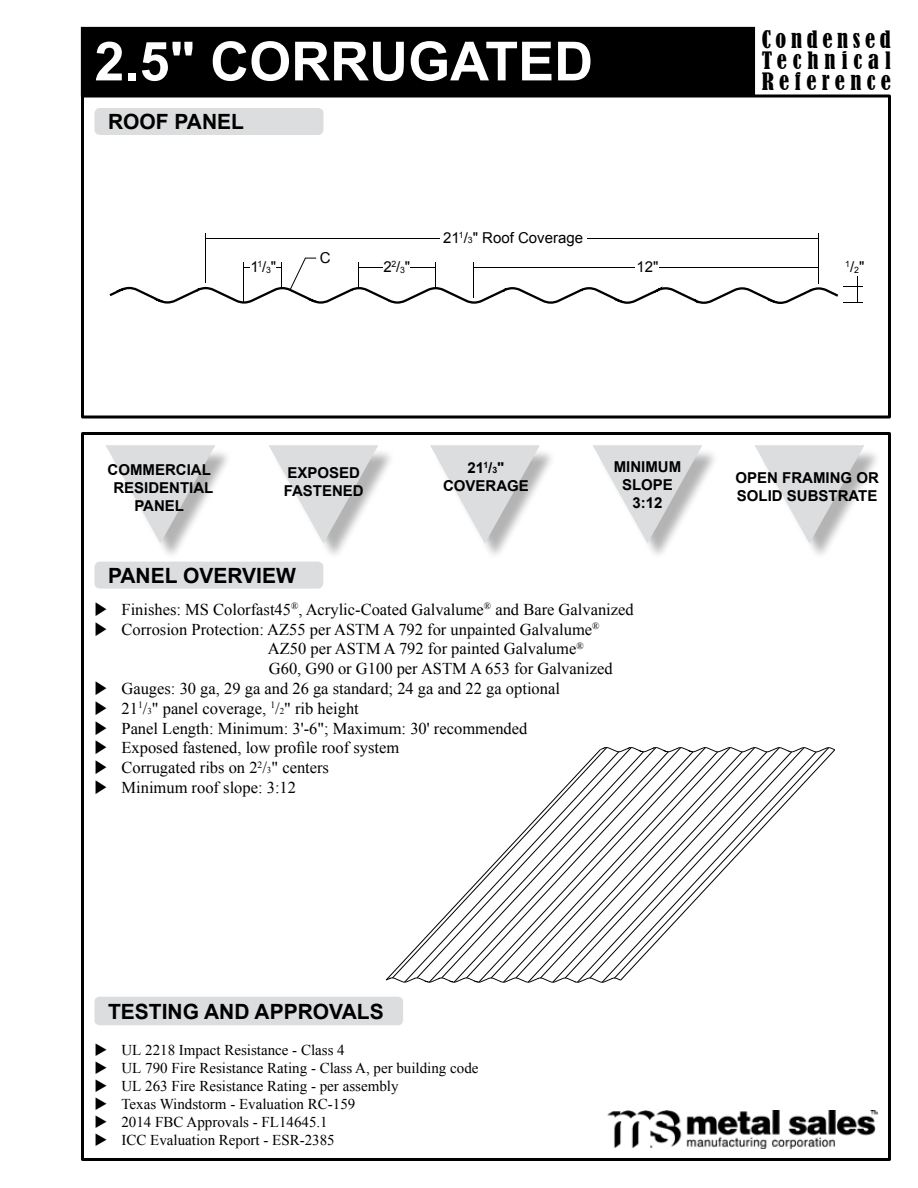
<style>
.page{position:relative;width:918px;height:1188px;background:#fff}
.page>*{position:absolute;margin:0;border:0;box-sizing:border-box;transform-origin:0 0}
.t1{font:700 54px "Arial";color:#fff}
.t2{font:condensed 22.5px/21px "Bernard";letter-spacing:.24em;color:#000;text-align:justify}
.t3{font:700 21px "Arial";color:#000}
.t4{font:16.5px/19.8px "Times New Roman";color:#000}
.t5{font:15px "Times New Roman";color:#000}
.t6{font:700 15px/18px "Arial";color:#000;text-align:center}
.t7{font:15px "Arial";color:#000}
.t8{font:8.7px "Arial";color:#000}
.s1{font-size:8.7px}
.s2{font-size:15px}
.s3{font-size:9px}
</style>
<div class="page">
<div style="left:81px;top:94px;width:810px;height:324px;border:3px solid #000"></div>
<div style="left:81px;top:432px;width:810px;height:729px;border:3px solid #000"></div>
<div style="left:81px;top:27px;width:674px;height:69px;background:#000"></div>
<img style="left:608px;top:1111px;width:270px;height:37px">
<div style="left:434px;top:448px;width:123px;height:113px;background:#000;opacity:.3"></div>
<svg style="left:430px;top:445px;width:110px;height:98px"></svg>
<div style="left:272px;top:448px;width:123px;height:113px;background:#000;opacity:.3"></div>
<svg style="left:269px;top:445px;width:110px;height:98px"></svg>
<div style="left:596px;top:448px;width:123px;height:113px;background:#000;opacity:.3"></div>
<svg style="left:593px;top:445px;width:110px;height:98px"></svg>
<div style="left:758px;top:448px;width:123px;height:113px;background:#000;opacity:.3"></div>
<svg style="left:755px;top:445px;width:110px;height:98px"></svg>
<div style="left:109px;top:448px;width:123px;height:113px;background:#000;opacity:.3"></div>
<svg style="left:106px;top:445px;width:109px;height:98px"></svg>
<div style="left:94px;top:562px;width:229px;height:27px;background:#dcddde;border-radius:5px"></div>
<div style="left:94px;top:997px;width:309px;height:28px;background:#dcddde;border-radius:5px"></div>
<hr style="left:205px;top:239px;width:614px;height:1px;background:#000">
<hr style="left:818px;top:234px;width:1px;height:50px;background:#000">
<hr style="left:205px;top:234px;width:1px;height:49px;background:#000">
<svg style="left:109px;top:258px;width:753px;height:46px"></svg>
<div style="left:250px;top:259px;width:26px;height:15px;background:#fff"></div>
<div style="left:383px;top:259px;width:27px;height:15px;background:#fff"></div>
<div style="left:440px;top:232px;width:146px;height:16px;background:#fff"></div>
<div style="left:636px;top:261px;width:23px;height:16px;background:#fff"></div>
<div style="left:94px;top:108px;width:229px;height:27px;background:#dcddde;border-radius:5px"></div>
<svg style="left:385px;top:979px;width:220px;height:4px"></svg>
<svg style="left:386px;top:750px;width:447px;height:232px"></svg>
<svg style="left:599px;top:747px;width:237px;height:6px"></svg>
<div style="left:317px;top:250px;width:17px;height:15px;background:#fff"></div>
<h1 class="t1" style="left:94px;top:25px;width:500px">2.5" CORRUGATED</h1>
<p class="t3" style="left:108px;top:107px;width:138px">ROOF PANEL</p>
<p class="t7" style="left:320px;top:248px;width:12px">C</p>
<p class="t7" style="left:250px;top:257px;width:27px">1<sup>1</sup>/<span class="s1">3</span>"</p>
<p class="t7" style="left:383px;top:257px;width:28px">2<sup>2</sup>/<span class="s1">3</span>"</p>
<p class="t7" style="left:443px;top:228px;width:141px">21<sup>1</sup>/<span class="s1">3</span>" Roof Coverage</p>
<h2 class="t2" style="left:762px;top:29px;width:131px">Condensed Technical Reference</h2>
<p class="t7" style="left:636px;top:257px;width:24px">12"</p>
<p class="t8" style="left:845px;top:261px;width:21px">1<span class="s2">/</span>2<span class="s2">"</span></p>
<p class="t6" style="left:108px;top:461px;width:107px">COMMERCIAL<br>RESIDENTIAL<br>PANEL</p>
<p class="t6" style="left:443px;top:459px;width:87px">21<sup>1</sup>/<span class="s1">3</span>"<br>COVERAGE</p>
<p class="t6" style="left:614px;top:458px;width:69px">MINIMUM<br>SLOPE<br>3:12</p>
<p class="t6" style="left:284px;top:464px;width:82px;text-align:left">EXPOSED<br>FASTENED</p>
<p class="t3" style="left:108px;top:561px;width:189px">PANEL OVERVIEW</p>
<p class="t4" style="left:94px;top:599px;width:541px">◆ Finishes: MS Colorfast45<sup>®</sup>, Acrylic-Coated Galvalume<sup>®</sup> and Bare Galvanized</p>
<p class="t4" style="left:268px;top:619px;width:346px;text-indent:-173px">◆ Corrosion Protection: AZ55 per ASTM A 792 for unpainted Galvalume<sup>®<br></sup>AZ50 per ASTM A 792 for painted Galvalume<sup>®<br></sup>G60, G90 or G100 per ASTM A 653 for Galvanized</p>
<p class="t4" style="left:94px;top:678px;width:467px">◆ Gauges: 30 ga, 29 ga and 26 ga standard; 24 ga and 22 ga optional</p>
<p class="t4" style="left:94px;top:698px;width:266px">◆ 21<sup>1</sup>/<span class="s3">3</span>" panel coverage, <sup>1</sup>/<span class="s3">2</span>" rib height</p>
<p class="t4" style="left:94px;top:718px;width:434px">◆ Panel Length: Minimum: 3'-6"; Maximum: 30' recommended</p>
<p class="t4" style="left:94px;top:738px;width:306px">◆ Exposed fastened, low profile roof system</p>
<p class="t4" style="left:94px;top:758px;width:236px">◆ Corrugated ribs on 2<sup>2</sup>/<span class="s3">3</span>" centers</p>
<p class="t4" style="left:94px;top:777px;width:203px">◆ Minimum roof slope: 3:12</p>
<p class="t6" style="left:736px;top:469px;width:145px;text-align:left">OPEN FRAMING OR<br>SOLID SUBSTRATE</p>
<p class="t3" style="left:108px;top:997px;width:277px">TESTING AND APPROVALS</p>
<p class="t5" style="left:94px;top:1040px;width:252px">◆ UL 2218 Impact Resistance - Class 4</p>
<p class="t5" style="left:94px;top:1058px;width:386px">◆ UL 790 Fire Resistance Rating - Class A, per building code</p>
<p class="t5" style="left:94px;top:1076px;width:306px">◆ UL 263 Fire Resistance Rating - per assembly</p>
<p class="t5" style="left:94px;top:1094px;width:262px">◆ Texas Windstorm - Evaluation RC-159</p>
<p class="t5" style="left:94px;top:1112px;width:235px">◆ 2014 FBC Approvals - FL14645.1</p>
<p class="t5" style="left:94px;top:1130px;width:242px">◆ ICC Evaluation Report - ESR-2385</p>
</div>
